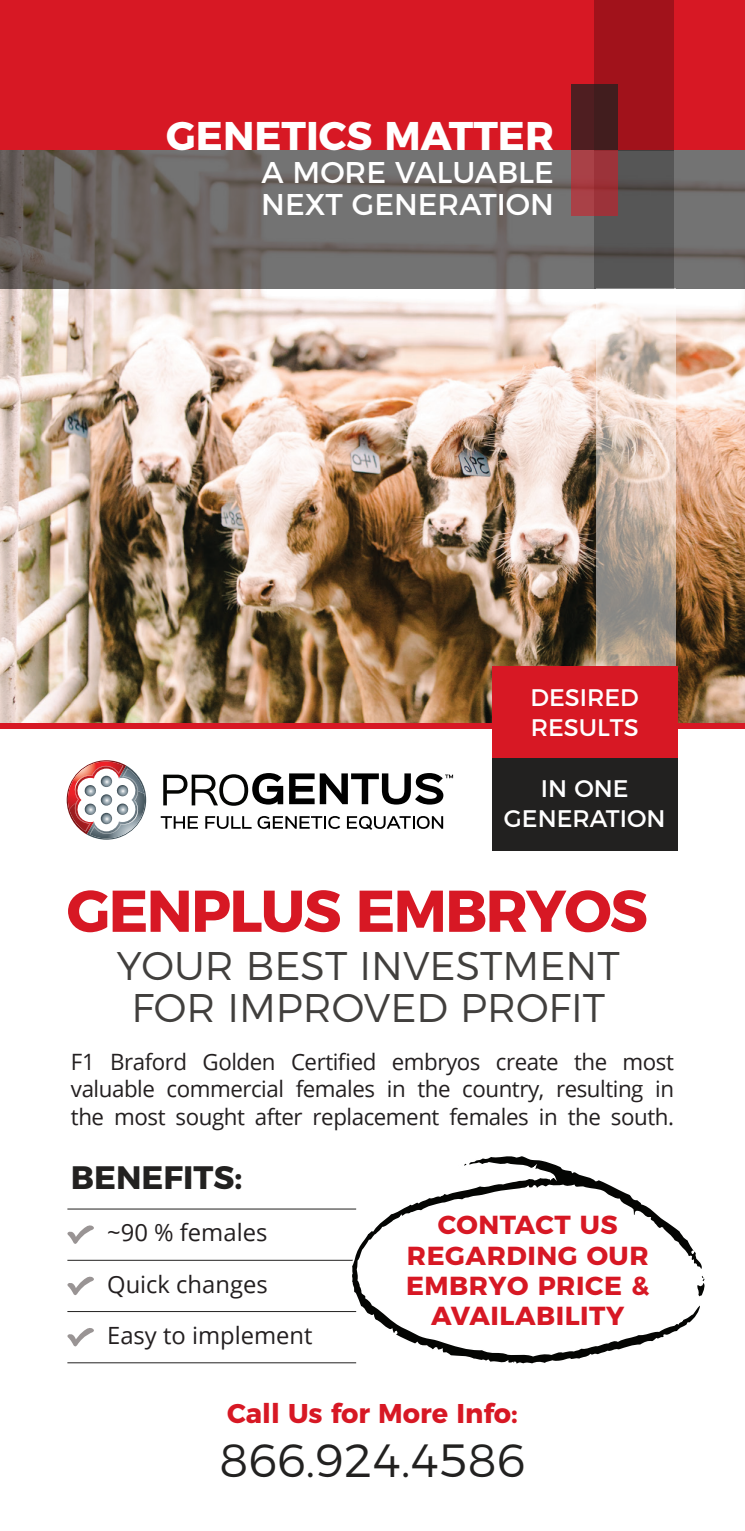
<style>
.page{position:relative;width:745px;height:1531px;background:#fff}
.page>*{position:absolute;margin:0;border:0;box-sizing:border-box;transform-origin:0 0}
.t1{font:700 58.75px "Montserrat";letter-spacing:-.03em;color:#d71824}
.t2{font:300 46.5px "Montserrat";color:#222120}
.t3{font:300 40px/42.5px "Montserrat";color:#413f3d;text-align:center}
.t4{font:700 40px "Montserrat";color:#fff}
.t5{font:700 32.5px "Montserrat";color:#222120}
.t6{font:30px/32.5px "Montserrat";color:#fff}
.t7{font:700 27.25px "Montserrat";color:#d71824}
.t8{font:700 26px/30.5px "Montserrat";letter-spacing:.02em;color:#d71824;text-align:center}
.t9{font:24px/30px "Montserrat";color:#fff}
.t10{font:23.75px/51.5px "Open Sans";color:#231f20}
.t11{font:22.5px/27.5px "Open Sans";letter-spacing:-.02em;color:#231f20;text-align:justify}
</style>
<div class="page">
<div style="left:0;top:0;width:744px;height:150px;background:#d71824"></div>
<img style="left:0;top:289px;width:744px;height:434px">
<svg style="left:0;top:150px;width:744px;height:139px;background:#6d6a68"></svg>
<div style="left:0;top:723px;width:744px;height:5px;background:#d71824"></div>
<svg style="left:595px;top:289px;width:79px;height:377px;background:#c8b9ae"></svg>
<svg style="left:594px;top:150px;width:79px;height:139px;background:#565353"></svg>
<div style="left:594px;top:0;width:79px;height:150px;background:#a1121b"></div>
<div style="left:571px;top:150px;width:46px;height:65px;background:linear-gradient(to right,#ac4349,#992f36)"></div>
<div style="left:571px;top:85px;width:46px;height:65px;background:#481d1f"></div>
<div style="left:491px;top:666px;width:186px;height:92px;background:#d71824"></div>
<div style="left:491px;top:758px;width:186px;height:93px;background:#222120"></div>
<svg style="left:67px;top:1225px;width:27px;height:19px"></svg>
<svg style="left:67px;top:1328px;width:27px;height:18px"></svg>
<svg style="left:67px;top:1276px;width:27px;height:19px"></svg>
<hr style="left:67px;top:1260px;width:289px;height:1px;background:#222120">
<hr style="left:67px;top:1208px;width:289px;height:1px;background:#222120">
<hr style="left:67px;top:1311px;width:289px;height:1px;background:#222120">
<hr style="left:67px;top:1362px;width:289px;height:1px;background:#222120">
<svg style="left:161px;top:816px;width:37px;height:13px"></svg>
<svg style="left:205px;top:816px;width:46px;height:13px"></svg>
<svg style="left:257px;top:816px;width:83px;height:13px"></svg>
<svg style="left:347px;top:816px;width:96px;height:14px"></svg>
<svg style="left:289px;top:773px;width:164px;height:31px"></svg>
<svg style="left:163px;top:773px;width:120px;height:33px"></svg>
<svg style="left:67px;top:760px;width:79px;height:80px"></svg>
<img style="left:123px;top:768px;width:15px;height:23px">
<svg style="left:703px;top:1277px;width:2px;height:15px"></svg>
<svg style="left:348px;top:1156px;width:355px;height:208px"></svg>
<h3 class="t4" style="left:166px;top:103px;width:389px">GENETICS MATTER</h3>
<h3 class="t6" style="left:261px;top:153px;width:294px">A MORE VALUABLE<br>NEXT GENERATION</h3>
<p class="t9" style="left:530px;top:681px;width:110px">DESIRED<br>RESULTS</p>
<p class="t9" style="left:503px;top:771px;width:163px;text-align:center">IN ONE<br>GENERATION</p>
<h1 class="t1" style="left:67px;top:863px;width:582px">GENPLUS EMBRYOS</h1>
<h3 class="t3" style="left:117px;top:941px;width:504px">YOUR BEST INVESTMENT<br>FOR IMPROVED PROFIT</h3>
<p class="t11" style="left:71px;top:1047px;width:604px">F1 Braford Golden Certified embryos create the most valuable commercial females in the country, resulting in the most sought after replacement females in the south.</p>
<h3 class="t5" style="left:71px;top:1150px;width:173px">BENEFITS:</h3>
<p class="t10" style="left:107px;top:1206px;width:207px">~90 % females<br>Quick changes<br>Easy to implement</p>
<p class="t8" style="left:406px;top:1207px;width:244px">CONTACT US<br>REGARDING OUR<br>EMBRYO PRICE &amp;<br>AVAILABILITY</p>
<p class="t7" style="left:227px;top:1391px;width:292px">Call Us for More Info:</p>
<h2 class="t2" style="left:219px;top:1424px;width:307px">866.924.4586</h2>
</div>
